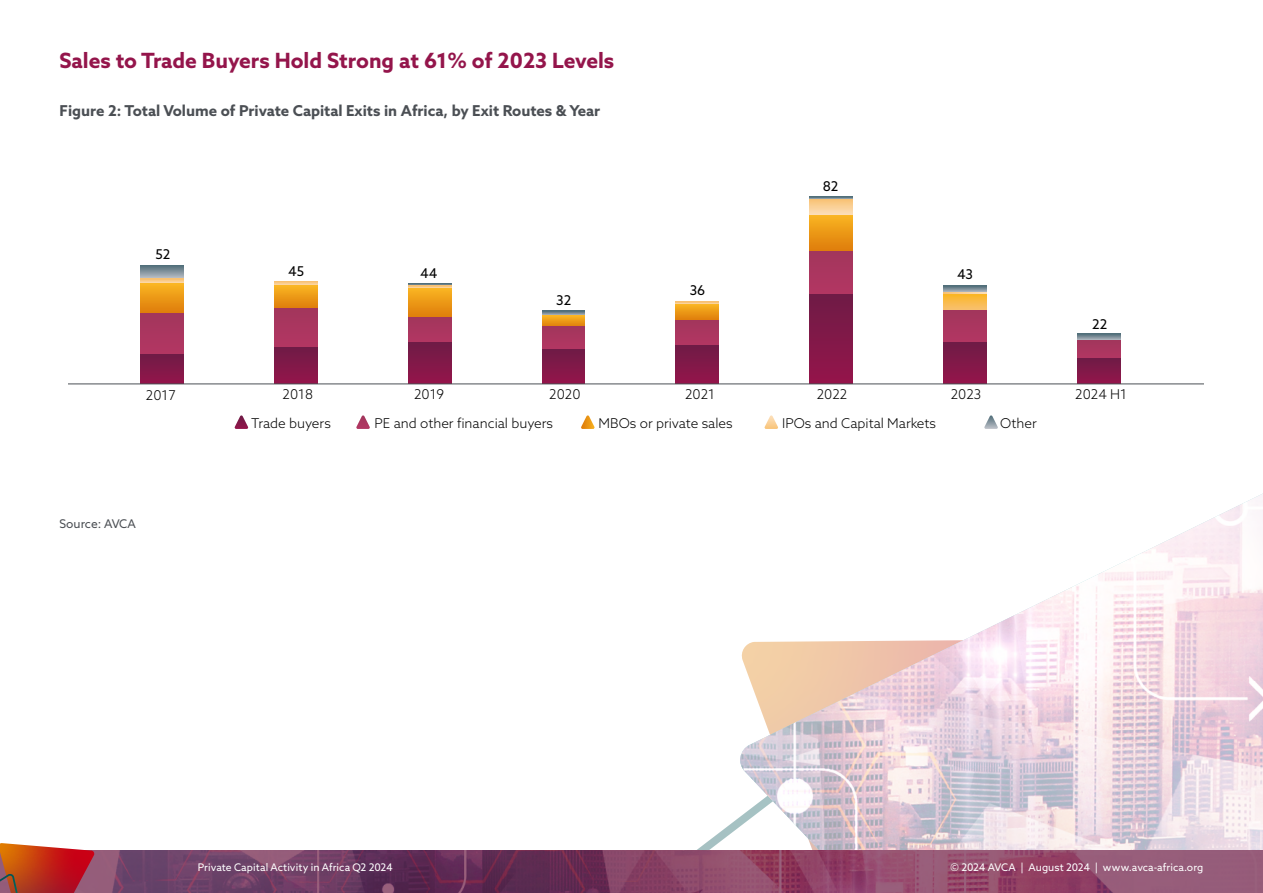
<style>
.page{position:relative;width:1263px;height:893px;background:#fff}
.page>*{position:absolute;margin:0;border:0;box-sizing:border-box;transform-origin:0 0}
.Body_copy{font:700 21px "Azo Sans";color:#94154b}
.Body_copy-2{font:700 15px "Azo Sans";color:#4b4f54}
.t1{font:300 13.5px "Azo Sans";color:#000}
.t2{font:13.5px "Azo Sans";color:#000}
.Body_copy-3{font:12px "Azo Sans";color:#4b4f54}
.t3{font:10.5px "Azo Sans";letter-spacing:.005em;color:#fff}
</style>
<div class="page">
<svg style="left:581px;top:415px;width:14px;height:14px"></svg>
<svg style="left:764px;top:415px;width:14px;height:14px"></svg>
<svg style="left:234px;top:415px;width:14px;height:14px"></svg>
<svg style="left:356px;top:415px;width:14px;height:14px"></svg>
<svg style="left:984px;top:415px;width:14px;height:14px"></svg>
<svg style="left:140px;top:265px;width:43px;height:14px"></svg>
<svg style="left:408px;top:283px;width:43px;height:3px"></svg>
<svg style="left:542px;top:311px;width:43px;height:4px"></svg>
<svg style="left:810px;top:197px;width:43px;height:2px"></svg>
<svg style="left:944px;top:286px;width:43px;height:7px"></svg>
<svg style="left:1078px;top:334px;width:42px;height:7px"></svg>
<svg style="left:140px;top:279px;width:43px;height:4px"></svg>
<svg style="left:274px;top:281px;width:43px;height:5px"></svg>
<svg style="left:408px;top:286px;width:43px;height:2px"></svg>
<svg style="left:676px;top:302px;width:43px;height:2px"></svg>
<svg style="left:810px;top:199px;width:43px;height:16px"></svg>
<svg style="left:944px;top:293px;width:43px;height:2px"></svg>
<div style="left:140px;top:283px;width:43px;height:30px;background:linear-gradient(to bottom,#fab622,#df7e0c)"></div>
<svg style="left:274px;top:286px;width:43px;height:23px"></svg>
<div style="left:408px;top:288px;width:43px;height:30px;background:linear-gradient(to bottom,#f9b522,#df7d0b)"></div>
<svg style="left:542px;top:315px;width:43px;height:12px"></svg>
<svg style="left:676px;top:304px;width:43px;height:16px"></svg>
<svg style="left:810px;top:215px;width:43px;height:37px;background:#e99518"></svg>
<svg style="left:944px;top:295px;width:43px;height:16px"></svg>
<div style="left:140px;top:313px;width:43px;height:41px;background:#ab365f"></div>
<div style="left:274px;top:309px;width:43px;height:38px;background:#ab365f"></div>
<div style="left:408px;top:318px;width:43px;height:25px;background:#ab365f"></div>
<div style="left:542px;top:327px;width:43px;height:23px;background:#ab365f"></div>
<div style="left:676px;top:320px;width:43px;height:25px;background:#ab365f"></div>
<div style="left:810px;top:252px;width:43px;height:43px;background:#ab3660"></div>
<div style="left:944px;top:311px;width:43px;height:32px;background:#ab365f"></div>
<div style="left:1078px;top:341px;width:42px;height:18px;background:#aa365f"></div>
<div style="left:140px;top:354px;width:43px;height:30px;background:linear-gradient(to bottom,#6f1b46,#93154a)"></div>
<svg style="left:274px;top:347px;width:43px;height:37px;background:#801848"></svg>
<div style="left:408px;top:343px;width:43px;height:41px;background:linear-gradient(to bottom,#6f1b46,#95154b)"></div>
<div style="left:542px;top:350px;width:43px;height:34px;background:linear-gradient(to bottom,#6f1b46,#93154a)"></div>
<div style="left:676px;top:345px;width:43px;height:39px;background:linear-gradient(to bottom,#6f1b46,#94144b)"></div>
<div style="left:810px;top:295px;width:43px;height:89px;background:linear-gradient(to bottom,#6f1b46,#95144b)"></div>
<div style="left:944px;top:343px;width:43px;height:41px;background:linear-gradient(to bottom,#6f1b46,#95154b)"></div>
<svg style="left:1078px;top:359px;width:42px;height:25px"></svg>
<hr style="left:68px;top:384px;width:1135px;height:1px;background:#4b4f54">
<svg style="left:697px;top:819px;width:40px;height:31px"></svg>
<img style="left:737px;top:493px;width:526px;height:357px">
<img style="left:95px;top:850px;width:1168px;height:43px">
<svg style="left:0;top:843px;width:95px;height:50px;background:#bd4435"></svg>
<p class="Body_copy" style="left:60px;top:46px;width:556px">Sales to Trade Buyers Hold Strong at 61% of 2023 Levels</p>
<p class="Body_copy-2" style="left:60px;top:101px;width:542px">Figure 2: Total Volume of Private Capital Exits in Africa, by Exit Routes &amp; Year</p>
<p class="t2" style="left:155px;top:246px;width:16px">52</p>
<p class="t2" style="left:288px;top:262px;width:17px">45</p>
<p class="t2" style="left:420px;top:265px;width:19px">44</p>
<p class="t2" style="left:556px;top:291px;width:17px">32</p>
<p class="t2" style="left:690px;top:282px;width:17px">36</p>
<p class="t2" style="left:823px;top:177px;width:17px">82</p>
<p class="t2" style="left:957px;top:265px;width:18px">43</p>
<p class="t2" style="left:1092px;top:315px;width:17px">22</p>
<p class="t1" style="left:146px;top:386px;width:31px">2017</p>
<p class="t1" style="left:283px;top:386px;width:32px">2018</p>
<p class="t1" style="left:414px;top:386px;width:32px">2019</p>
<p class="t1" style="left:549px;top:386px;width:33px">2020</p>
<p class="t1" style="left:685px;top:386px;width:31px">2021</p>
<p class="t1" style="left:817px;top:386px;width:32px">2022</p>
<p class="t1" style="left:951px;top:386px;width:32px">2023</p>
<p class="t1" style="left:1075px;top:386px;width:53px">2024 H1</p>
<p class="Body_copy-3" style="left:60px;top:516px;width:78px">Source: AVCA</p>
<p class="t1" style="left:251px;top:414px;width:81px">Trade buyers</p>
<p class="t1" style="left:375px;top:414px;width:180px">PE and other financial buyers</p>
<p class="t1" style="left:599px;top:414px;width:136px">MBOs or private sales</p>
<p class="t1" style="left:782px;top:414px;width:155px">IPOs and Capital Markets</p>
<p class="t1" style="left:1000px;top:414px;width:38px">Other</p>
<p class="t3" style="left:198px;top:861px;width:197px">Private Capital Activity in Africa Q2 2024</p>
<p class="t3" style="left:951px;top:861px;width:254px">© 2024 AVCA | August 2024 | www.avca-africa.org</p>
</div>
